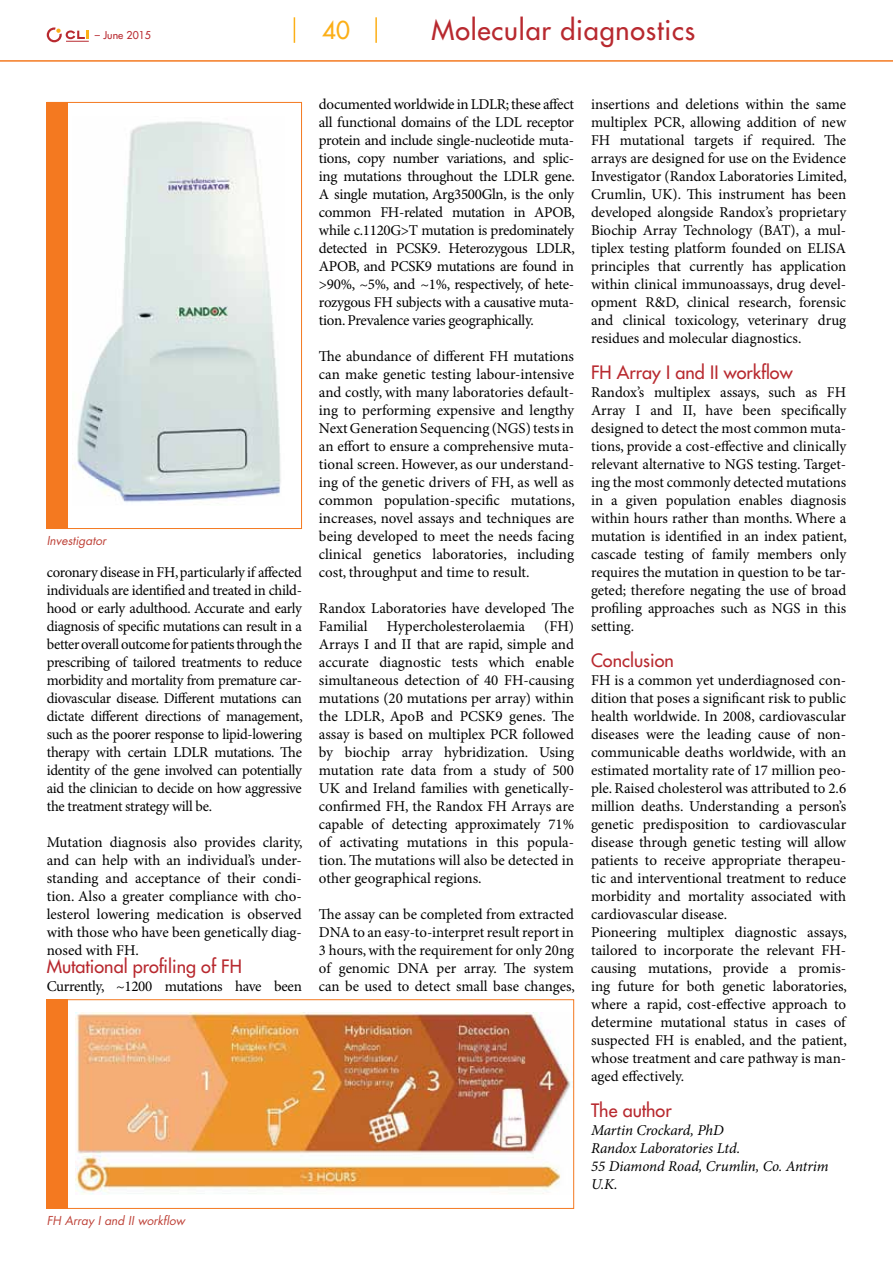
<style>
.page{position:relative;width:893px;height:1263px;background:#fff}
.page>*{position:absolute;margin:0;border:0;box-sizing:border-box;transform-origin:0 0}
.t1{font:27px "Futura";letter-spacing:.03em;color:#b8292f}
.t2{font:24px "Futura";color:#fcaf17}
.t3{font:18px "Futura";color:#b8292f}
.t4{font:15px/18px "Minion Pro";color:#000;text-align:justify}
.t5{font:italic 15px/18px "Minion Pro";letter-spacing:-.01em;color:#000}
.t6{font:15px "Minion Pro";letter-spacing:-.02em;color:#000}
.t7{font:italic 12px "Futura";color:#be4238}
.t8{font:10.5px "Futura";color:#b8292f}
</style>
<div class="page">
<svg style="left:47px;top:27px;width:42px;height:15px"></svg>
<hr style="left:0;top:60px;width:893px;height:2px;background:#f47920">
<svg style="left:294px;top:17px;width:1px;height:26px"></svg>
<hr style="left:375px;top:17px;width:2px;height:26px;background:#fcaf17">
<img style="left:72px;top:121px;width:209px;height:382px">
<div style="left:47px;top:102px;width:21px;height:427px;background:#f47920"></div>
<img style="left:75px;top:1013px;width:497px;height:182px">
<div style="left:47px;top:999px;width:527px;height:210px;border:1px solid #f47920"></div>
<div style="left:47px;top:999px;width:21px;height:210px;background:#f47920"></div>
<p class="t8" style="left:95px;top:28px;width:57px">– June 2015</p>
<h2 class="t2" style="left:322px;top:15px;width:29px">40</h2>
<h1 class="t1" style="left:432px;top:13px;width:265px">Molecular diagnostics</h1>
<p class="t7" style="left:47px;top:533px;width:61px">Investigator</p>
<p class="t4" style="left:47px;top:564px;width:257px">coronary disease in FH, particularly if affected individuals are identified and treated in child&shy;hood or early adulthood. Accurate and early diagnosis of specific mutations can result in a better overall outcome for patients through the prescribing of tailored treatments to reduce morbidity and mortality from premature car&shy;diovascular disease. Different mutations can dictate different directions of management, such as the poorer response to lipid-lowering therapy with certain LDLR mutations. The identity of the gene involved can potentially aid the clinician to decide on how aggressive the treatment strategy will be.</p>
<p class="t4" style="left:47px;top:834px;width:257px">Mutation diagnosis also provides clarity, and can help with an individual’s under&shy;standing and acceptance of their condi&shy;tion. Also a greater compliance with cho&shy;lesterol lowering medication is observed with those who have been genetically diag&shy;nosed with FH.</p>
<p class="t3" style="left:47px;top:955px;width:197px">Mutational profiling of FH</p>
<p class="t6" style="left:47px;top:978px;width:257px">Currently, ~1200 mutations have been</p>
<p class="t7" style="left:47px;top:1213px;width:140px">FH Array I and II workflow</p>
<p class="t4" style="left:319px;top:96px;width:257px">documented worldwide in LDLR; these affect all functional domains of the LDL receptor protein and include single-nucleotide muta&shy;tions, copy number variations, and splic&shy;ing mutations throughout the LDLR gene.<br>A single mutation, Arg3500Gln, is the only common FH-related mutation in APOB, while c.1120G&gt;T mutation is predominately detected in PCSK9. Heterozygous LDLR, APOB, and PCSK9 mutations are found in &gt;90%, ~5%, and ~1%, respectively, of hete&shy;rozygous FH subjects with a causative muta&shy;tion. Prevalence varies geographically.</p>
<p class="t4" style="left:319px;top:348px;width:257px">The abundance of different FH mutations can make genetic testing labour-intensive and costly, with many laboratories default&shy;ing to performing expensive and lengthy Next Generation Sequencing (NGS) tests in an effort to ensure a comprehensive muta&shy;tional screen. However, as our understand&shy;ing of the genetic drivers of FH, as well as common population-specific mutations, increases, novel assays and techniques are being developed to meet the needs facing clinical genetics laboratories, including cost, throughput and time to result.</p>
<p class="t4" style="left:319px;top:600px;width:257px">Randox Laboratories have developed The<br>Familial</p>
<p class="t4" style="left:387px;top:618px;width:140px">Hypercholesterolaemia</p>
<p class="t4" style="left:319px;top:618px;width:257px;text-indent:225px">(FH)<br>Arrays I and II that are rapid, simple and accurate diagnostic tests which enable simultaneous detection of 40 FH-causing mutations (20 mutations per array) within the LDLR, ApoB and PCSK9 genes. The assay is based on multiplex PCR followed by biochip array hybridization. Using mutation rate data from a study of 500<br>UK and Ireland families with genetically&shy;confirmed FH, the Randox FH Arrays are capable of detecting approximately 71% of activating mutations in this popula&shy;tion. The mutations will also be detected in other geographical regions.</p>
<p class="t4" style="left:319px;top:906px;width:257px">The assay can be completed from extracted DNA to an easy-to-interpret result report in 3 hours, with the requirement for only 20ng of genomic DNA per array. The system can be used to detect small base changes,</p>
<p class="t4" style="left:591px;top:96px;width:257px">insertions and deletions within the same multiplex PCR, allowing addition of new FH mutational targets if required. The arrays are designed for use on the Evidence Investigator (Randox Laboratories Limited, Crumlin, UK). This instrument has been developed alongside Randox’s proprietary Biochip Array Technology (BAT), a mul&shy;tiplex testing platform founded on ELISA principles that currently has application within clinical immunoassays, drug devel&shy;opment R&amp;D, clinical research, forensic and clinical toxicology, veterinary drug residues and molecular diagnostics.</p>
<p class="t3" style="left:591px;top:361px;width:204px">FH Array I and II workflow</p>
<p class="t4" style="left:591px;top:384px;width:257px">Randox’s multiplex assays, such as FH Array I and II, have been specifically designed to detect the most common muta&shy;tions, provide a cost-effective and clinically relevant alternative to NGS testing. Target&shy;ing the most commonly detected mutations in a given population enables diagnosis within hours rather than months. Where a mutation is identified in an index patient, cascade testing of family members only requires the mutation in question to be tar&shy;geted; therefore negating the use of broad profiling approaches such as NGS in this setting.</p>
<p class="t3" style="left:591px;top:649px;width:84px">Conclusion</p>
<p class="t4" style="left:591px;top:672px;width:257px;text-align:left">FH is a common yet underdiagnosed con&shy;dition that poses a significant risk to public health worldwide. In 2008, cardiovascular diseases were the leading cause of non&shy;communicable deaths worldwide, with an estimated mortality rate of 17 million peo&shy;ple. Raised cholesterol was attributed to 2.6 million deaths. Understanding a person’s genetic predisposition to cardiovascular disease through genetic testing will allow patients to receive appropriate therapeu&shy;tic and interventional treatment to reduce morbidity and mortality associated with cardiovascular disease.<br>Pioneering multiplex diagnostic assays, tailored to incorporate the relevant FH&shy;causing mutations, provide a promis&shy;ing future for both genetic laboratories, where a rapid, cost-effective approach to determine mutational status in cases of suspected FH is enabled, and the patient, whose treatment and care pathway is man&shy;aged effectively.</p>
<p class="t3" style="left:591px;top:1099px;width:82px">The author</p>
<p class="t5" style="left:591px;top:1121px;width:239px">Martin Crockard, PhD<br>Randox Laboratories Ltd.<br>55 Diamond Road, Crumlin, Co. Antrim<br>U.K.</p>
</div>
